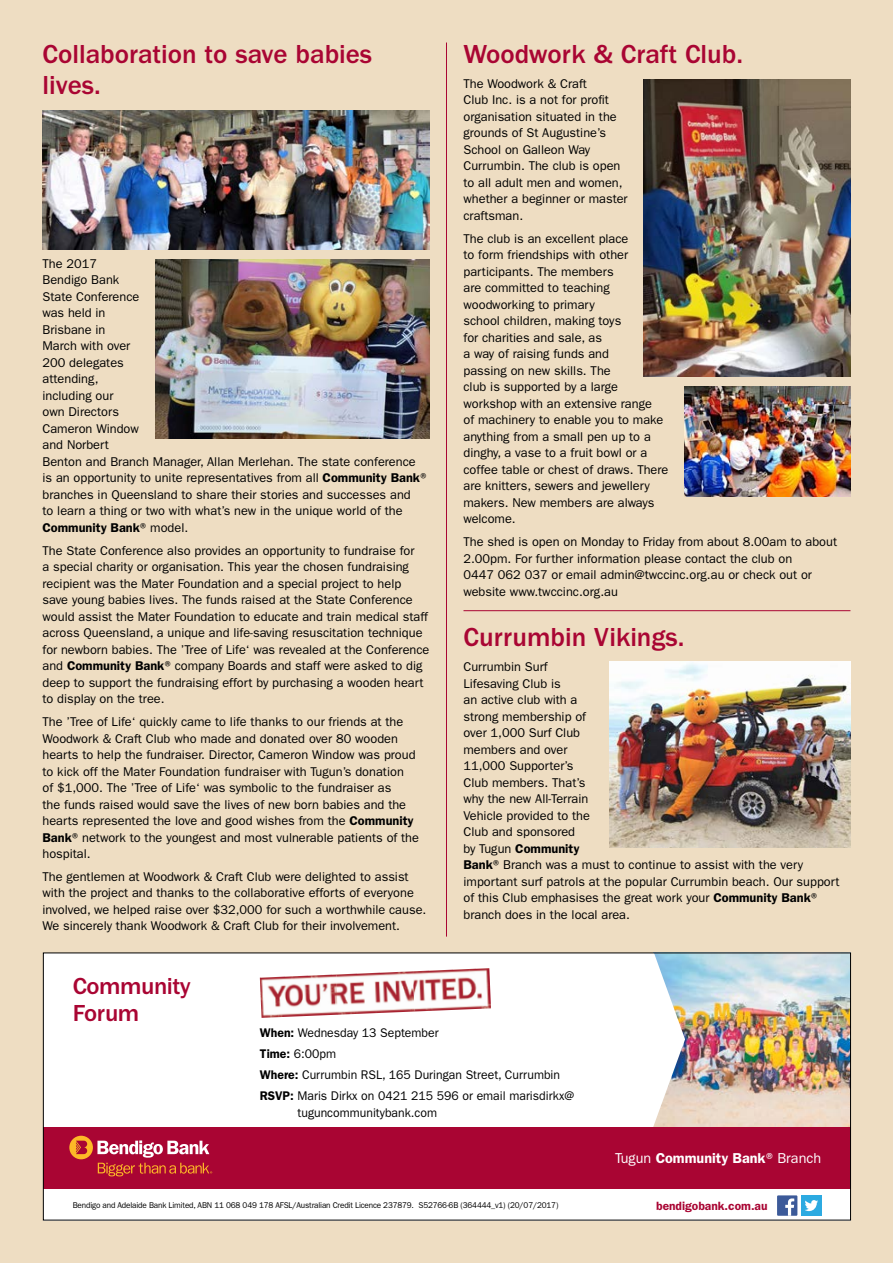
<style>
.page{position:relative;width:893px;height:1263px;background:#eeddc2}
.page>*{position:absolute;margin:0;border:0;box-sizing:border-box;transform-origin:0 0}
.t1{font:500 27px/31.5px "Franklin Gothic";color:#a90533}
.t2{font:500 24px/26.4px "ITC Franklin Gothic Std";letter-spacing:-.02em;color:#a90533}
.t3{font:600 14.4px "ITC Franklin Gothic Std";color:#fff}
.t4{font:12.75px/16.5px "Franklin Gothic";color:#000}
.t5{font:12.6px/20.9px "ITC Franklin Gothic Std";color:#000}
.t6{font:600 12px "ITC Franklin Gothic Std";color:#a90533}
.t7{font:8.4px "ITC Franklin Gothic Std";letter-spacing:-.02em;color:#000}
.s1{font-weight:600}
.s2{font-weight:400}
</style>
<div class="page">
<hr style="left:446px;top:43px;width:1px;height:893px;background:#a90533">
<svg style="left:45px;top:954px;width:804px;height:264px;background:#e1b9c1"></svg>
<hr style="left:463px;top:610px;width:387px;height:1px;background:#a90533">
<img style="left:609px;top:662px;width:242px;height:185px">
<img style="left:685px;top:387px;width:165px;height:109px">
<img style="left:643px;top:80px;width:208px;height:297px">
<img style="left:43px;top:111px;width:387px;height:139px">
<img style="left:156px;top:259px;width:273px;height:180px">
<h1 class="t1" style="left:43px;top:38px;width:331px">Collaboration to save babies lives.</h1>
<p class="t4" style="left:43px;top:255px;width:389px">The 2017<br>Bendigo Bank<br>State Conference<br>was held in<br>Brisbane in<br>March with over<br>200 delegates<br>attending,<br>including our<br>own Directors<br>Cameron Window<br>and Norbert<br>Benton and Branch Manager, Allan Merlehan. The state conference<br>is an opportunity to unite representatives from all <span class="s1">Community Bank</span>® branches in Queensland to share their stories and successes and<br>to learn a thing or two with what’s new in the unique world of the<br><span class="s1">Community Bank</span>® model.</p>
<p class="t4" style="left:43px;top:542px;width:388px">The State Conference also provides an opportunity to fundraise for<br>a special charity or organisation. This year the chosen fundraising recipient was the Mater Foundation and a special project to help save young babies lives. The funds raised at the State Conference would assist the Mater Foundation to educate and train medical staff across Queensland, a unique and life-saving resuscitation technique for newborn babies. The ’Tree of Life‘ was revealed at the Conference and <span class="s1">Community Bank</span>® company Boards and staff were asked to dig deep to support the fundraising effort by purchasing a wooden heart to display on the tree.</p>
<p class="t4" style="left:43px;top:714px;width:378px">The ’Tree of Life‘ quickly came to life thanks to our friends at the Woodwork &amp; Craft Club who made and donated over 80 wooden hearts to help the fundraiser. Director, Cameron Window was proud to kick off the Mater Foundation fundraiser with Tugun’s donation<br>of $1,000. The ’Tree of Life‘ was symbolic to the fundraiser as<br>the funds raised would save the lives of new born babies and the hearts represented the love and good wishes from the <span class="s1">Community Bank</span>® network to the youngest and most vulnerable patients of the hospital.</p>
<p class="t4" style="left:43px;top:868px;width:385px">The gentlemen at Woodwork &amp; Craft Club were delighted to assist with the project and thanks to the collaborative efforts of everyone involved, we helped raise over $32,000 for such a worthwhile cause.<br>We sincerely thank Woodwork &amp; Craft Club for their involvement.</p>
<h2 class="t2" style="left:73px;top:973px;width:120px">Community<br>Forum</h2>
<h1 class="t1" style="left:463px;top:38px;width:281px">Woodwork &amp; Craft Club.</h1>
<p class="t4" style="left:463px;top:75px;width:166px">The Woodwork &amp; Craft<br>Club Inc. is a not for profit organisation situated in the grounds of St Augustine’s<br>School on Galleon Way<br>Currumbin. The club is open to all adult men and women, whether a beginner or master craftsman.</p>
<p class="t4" style="left:463px;top:230px;width:206px">The club is an excellent place<br>to form friendships with other participants. The members<br>are committed to teaching woodworking to primary<br>school children, making toys<br>for charities and sale, as<br>a way of raising funds and<br>passing on new skills. The<br>club is supported by a large workshop with an extensive range<br>of machinery to enable you to make anything from a small pen up to a dinghy, a vase to a fruit bowl or a coffee table or chest of draws. There are knitters, sewers and jewellery makers. New members are always welcome.</p>
<p class="t4" style="left:463px;top:534px;width:375px">The shed is open on Monday to Friday from about 8.00am to about 2.00pm. For further information please contact the club on<br>0447 062 037 or email admin@twccinc.org.au or check out or website www.twccinc.org.au</p>
<h1 class="t1" style="left:463px;top:622px;width:222px">Currumbin Vikings.</h1>
<p class="t4" style="left:463px;top:659px;width:378px">Currumbin Surf<br>Lifesaving Club is<br>an active club with a<br>strong membership of<br>over 1,000 Surf Club<br>members and over<br>11,000 Supporter’s<br>Club members. That’s<br>why the new All-Terrain<br>Vehicle provided to the<br>Club and sponsored<br>by Tugun <span class="s1">Community<br>Bank</span>® Branch was a must to continue to assist with the very important surf patrols at the popular Currumbin beach. Our support of this Club emphasises the great work your <span class="s1">Community Bank</span>® branch does in the local area.</p>
<p class="t5" style="left:260px;top:1023px;width:316px"><span class="s1">When:</span> Wednesday 13 September<br><span class="s1">Time:</span> 6:00pm<br><span class="s1">Where:</span> Currumbin RSL, 165 Duringan Street, Currumbin <span class="s1">RSVP:</span> Maris Dirkx on 0421 215 596 or email marisdirkx@</p>
<p class="t5" style="left:297px;top:1102px;width:141px">tuguncommunitybank.com</p>
<p class="t3" style="left:615px;top:1149px;width:208px"><span class="s2">Tugun</span> Community Bank<span class="s2">® Branch</span></p>
<p class="t7" style="left:73px;top:1201px;width:487px">Bendigo and Adelaide Bank Limited, ABN 11 068 049 178 AFSL/Australian Credit Licence 237879. S52766-6B (364444_v1) (20/07/2017)</p>
<p class="t6" style="left:656px;top:1198px;width:113px">bendigobank.com.au</p>
</div>
